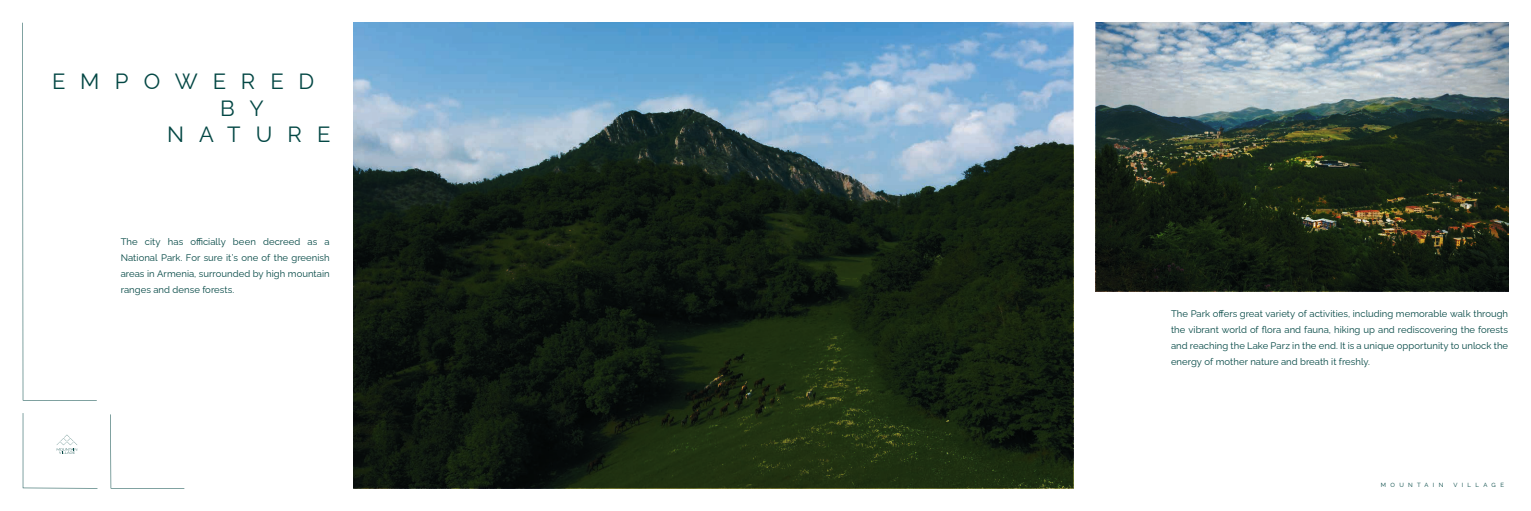
<style>
.page{position:relative;width:1531px;height:511px;background:#fff}
.page>*{position:absolute;margin:0;border:0;box-sizing:border-box;transform-origin:0 0}
.t1{font:100 22px "Raleway";letter-spacing:.685em;color:#034744}
.t2{font:100 9.5px/16px "Raleway";letter-spacing:.005em;color:#034744;text-align:justify}
.t3{font:100 6px "Raleway";letter-spacing:.72em;color:#034744}
</style>
<div class="page">
<svg style="left:22px;top:23px;width:90px;height:465px"></svg>
<svg style="left:57px;top:434px;width:20px;height:19px"></svg>
<svg style="left:353px;top:23px;width:412px;height:465px;background:#2e4345"></svg>
<svg style="left:765px;top:23px;width:308px;height:465px;background:#3b514e"></svg>
<img style="left:1096px;top:23px;width:412px;height:268px">
<h1 class="t1" style="left:52px;top:64px;width:264px">EMPOWERED</h1>
<h1 class="t1" style="left:220px;top:90px;width:45px">B Y</h1>
<h1 class="t1" style="left:167px;top:117px;width:165px">NATURE</h1>
<p class="t2" style="left:121px;top:232px;width:210px">The city has officially been decreed as a National Park. For sure it’s one of the greenish areas in Armenia, surrounded by high mountain ranges and dense forests.</p>
<p class="t2" style="left:1171px;top:304px;width:339px">The Park offers great variety of activities, including memorable walk through the vibrant world of flora and fauna, hiking up and rediscovering the forests and reaching the Lake Parz in the end. It is a unique opportunity to unlock the energy of mother nature and breath it freshly.</p>
<p class="t3" style="left:1381px;top:479px;width:64px">MOUNTAIN</p>
<p class="t3" style="left:1453px;top:479px;width:52px">VILLAGE</p>
</div>
